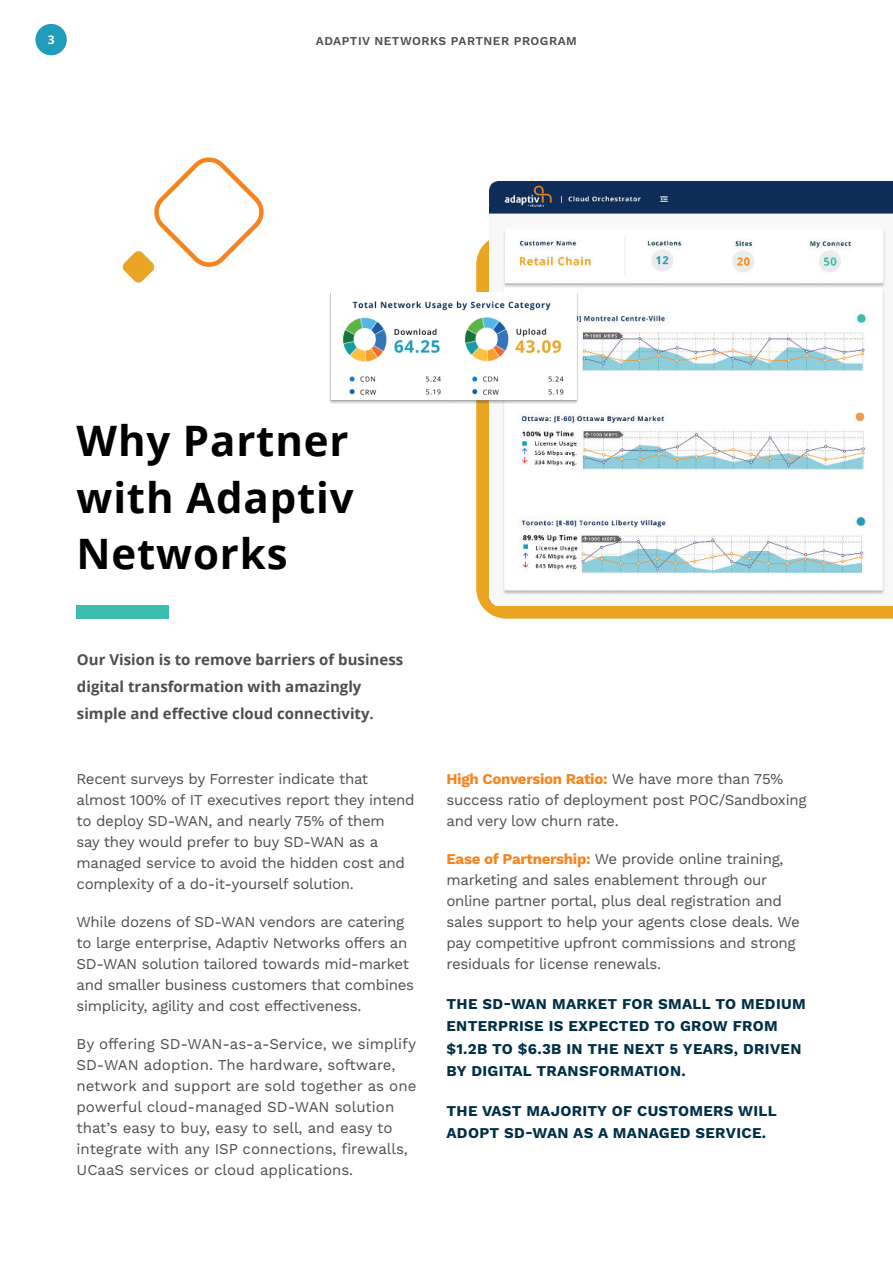
<style>
.page{position:relative;width:893px;height:1263px;background:#fff}
.page>*{position:absolute;margin:0;border:0;box-sizing:border-box;transform-origin:0 0}
.t1{font:700 42px/56.4px "Open Sans";letter-spacing:.02em;color:#000}
.t2{font:15px/21px "Work Sans";letter-spacing:-.02em;color:#4e4e50}
.t3{font:15px/21px "Work Sans";color:#4e4e50}
.t4{font:700 15px/22.5px "Work Sans";letter-spacing:.02em;color:#003046}
.t5{font:700 15px/27px "Open Sans";color:#4e4e50}
.t6{font:600 12px "Work Sans";letter-spacing:.04em;color:#4e4e50}
.t7{font:700 12px "Open Sans";color:#fff}
.s1{font-weight:700;color:#f58420}
</style>
<div class="page">
<div style="left:35px;top:24px;width:32px;height:31px;background:#209dbb;border-radius:50%"></div>
<svg style="left:476px;top:240px;width:417px;height:379px;fill:#eaa623"></svg>
<div style="left:77px;top:606px;width:92px;height:13px;background:#3bbdb0"></div>
<img style="left:490px;top:182px;width:403px;height:423px">
<svg style="left:122px;top:158px;width:142px;height:125px"></svg>
<img style="left:329px;top:293px;width:285px;height:112px">
<p class="t7" style="left:48px;top:35px;width:8px">3</p>
<p class="t6" style="left:316px;top:36px;width:263px">ADAPTIV NETWORKS PARTNER PROGRAM</p>
<h1 class="t1" style="left:77px;top:417px;width:279px">Why Partner with Adaptiv<br>Networks</h1>
<p class="t5" style="left:77px;top:648px;width:328px">Our Vision is to remove barriers of business digital transformation with amazingly simple and effective cloud connectivity.</p>
<p class="t2" style="left:77px;top:770px;width:339px">Recent surveys by Forrester indicate that almost 100% of IT executives report they intend to deploy SD-WAN, and nearly 75% of them<br>say they would prefer to buy SD-WAN as a managed service to avoid the hidden cost and complexity of a do-it-yourself solution.</p>
<p class="t2" style="left:77px;top:913px;width:339px">While dozens of SD-WAN vendors are catering to large enterprise, Adaptiv Networks offers an SD-WAN solution tailored towards mid-market and smaller business customers that combines simplicity, agility and cost effectiveness.</p>
<p class="t3" style="left:77px;top:1035px;width:341px">By offering SD-WAN-as-a-Service, we simplify SD-WAN adoption. The hardware, software, network and support are sold together as one powerful cloud-managed SD-WAN solution that’s easy to buy, easy to sell, and easy to integrate with any ISP connections, firewalls, UCaaS services or cloud applications.</p>
<p class="t2" style="left:446px;top:770px;width:362px"><span class="s1">High Conversion Ratio:</span> We have more than 75% success ratio of deployment post POC/Sandboxing and very low churn rate.</p>
<p class="t2" style="left:446px;top:850px;width:355px"><span class="s1">Ease of Partnership:</span> We provide online training, marketing and sales enablement through our online partner portal, plus deal registration and sales support to help your agents close deals. We pay competitive upfront commissions and strong residuals for license renewals.</p>
<p class="t4" style="left:446px;top:993px;width:361px">THE SD-WAN MARKET FOR SMALL TO MEDIUM ENTERPRISE IS EXPECTED TO GROW FROM $1.2B TO $6.3B IN THE NEXT 5 YEARS, DRIVEN BY DIGITAL TRANSFORMATION.</p>
<p class="t4" style="left:446px;top:1101px;width:332px">THE VAST MAJORITY OF CUSTOMERS WILL<br>ADOPT SD-WAN AS A MANAGED SERVICE.</p>
</div>
